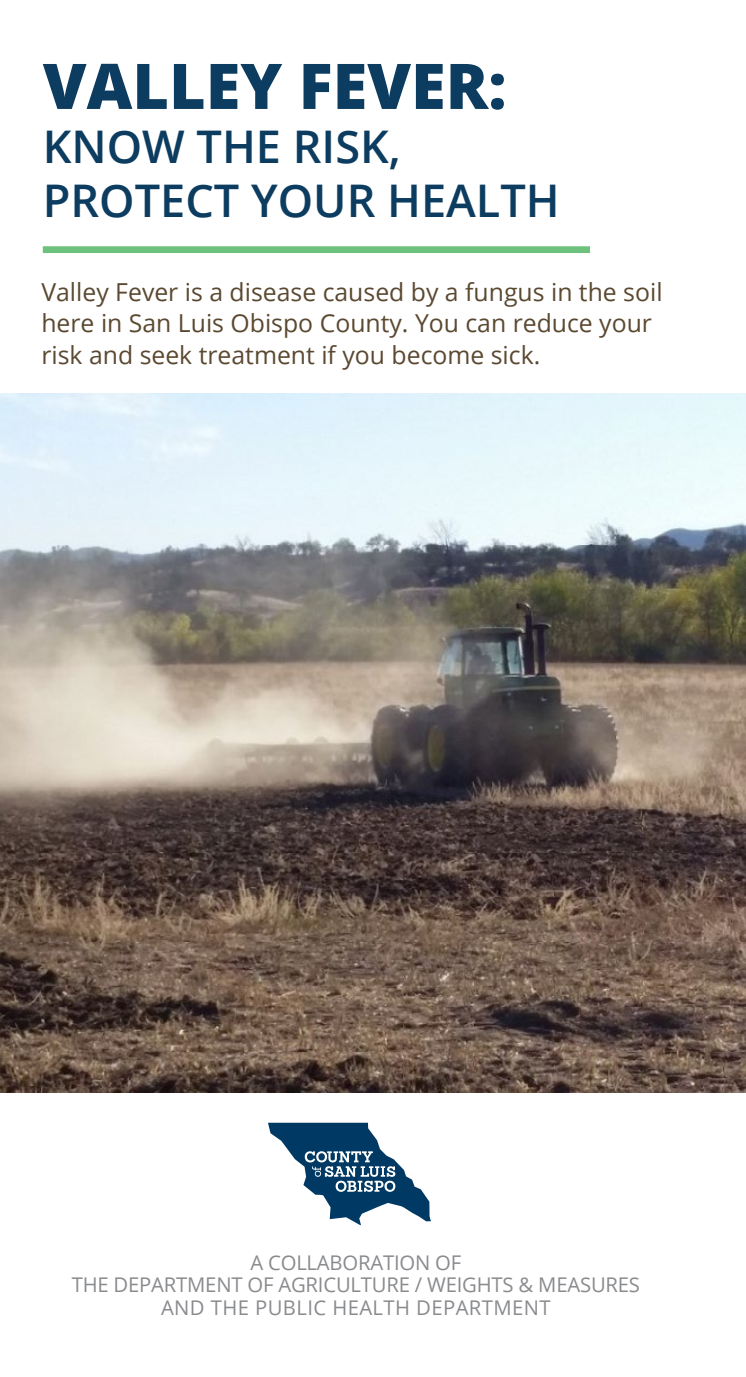
<style>
.page{position:relative;width:746px;height:1377px;background:#fff}
.page>*{position:absolute;margin:0;border:0;box-sizing:border-box;transform-origin:0 0}
.t1{font:800 63px "Open Sans";color:#0c3c5f}
.t2{font:600 45px/54px "Open Sans";color:#0c3c5f}
.t3{font:24.75px/31.5px "Open Sans";color:#5b4830}
.t4{font:20.25px/22.5px "Open Sans";letter-spacing:-.01em;color:#898b8e;text-align:center}
</style>
<div class="page">
<div style="left:43px;top:246px;width:546px;height:7px;background:#6cc17c"></div>
<img style="left:0;top:394px;width:745px;height:698px">
<svg style="left:268px;top:1123px;width:163px;height:102px"></svg>
<h1 class="t1" style="left:43px;top:38px;width:465px">VALLEY FEVER:</h1>
<h2 class="t2" style="left:43px;top:119px;width:518px">KNOW THE RISK,<br>PROTECT YOUR HEALTH</h2>
<p class="t3" style="left:41px;top:275px;width:622px">Valley Fever is a disease caused by a fungus in the soil here in San Luis Obispo County. You can reduce your risk and seek treatment if you become sick.</p>
<p class="t4" style="left:72px;top:1251px;width:569px">A COLLABORATION OF<br>THE DEPARTMENT OF AGRICULTURE / WEIGHTS &amp; MEASURES<br>AND THE PUBLIC HEALTH DEPARTMENT</p>
</div>
